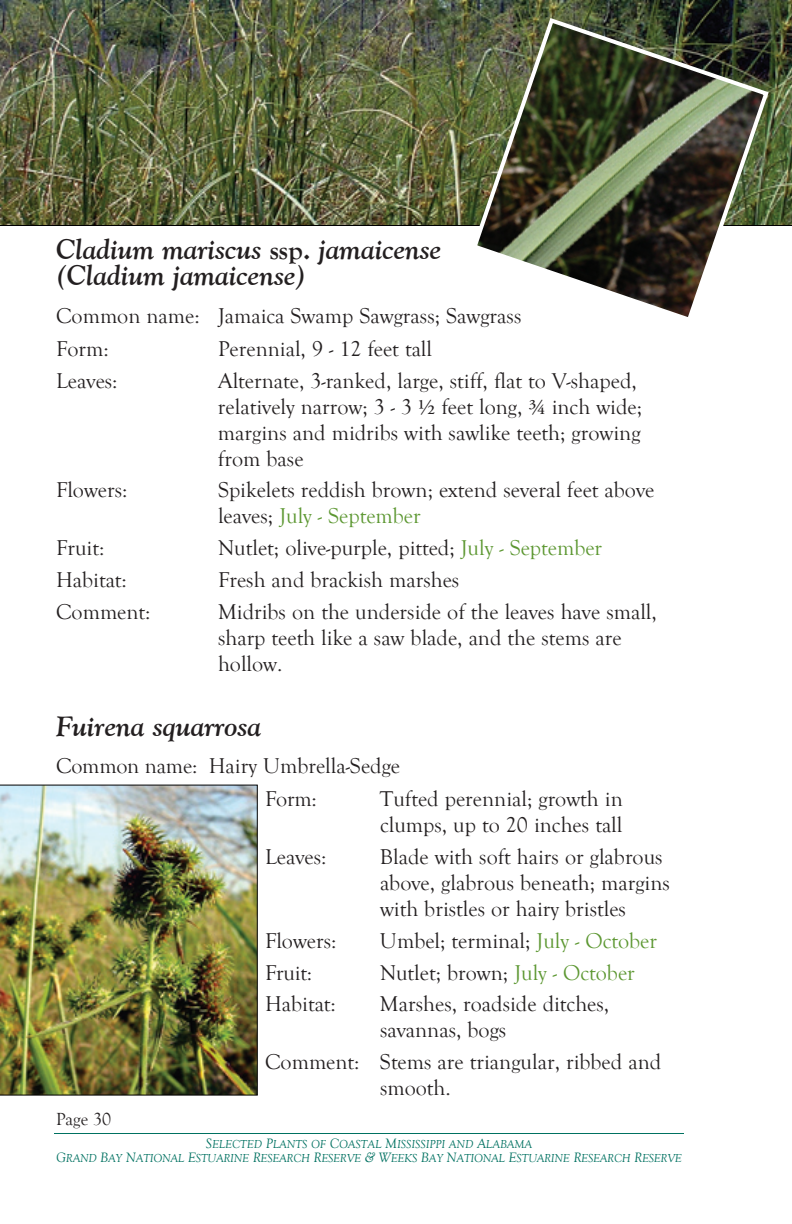
<style>
.page{position:relative;width:792px;height:1224px;background:#fff}
.page>*{position:absolute;margin:0;border:0;box-sizing:border-box;transform-origin:0 0}
.Paragraph_Style_1{font:italic 700 28px/26px "Goudy Old Style BT";color:#231f20}
.common_name{font:22px/26px "Goudy Old Style T";color:#231f20}
.t1{font:18px "Goudy Old Style T";color:#231f20}
.t2{font:11.8px/14px "Goudy Old Style T Italic SC850";letter-spacing:-.01em;color:#007161;text-align:center}
.s1{font-family:"Goudy Old Style T";font-style:normal}
.s2{font-family:"Adobe Garamond Pro"}
.s3{color:#5c9731}
.s4{font-size:14px}
</style>
<div class="page">
<hr style="left:54px;top:1133px;width:630px;height:1px;background:#007161">
<img style="left:0;top:0;width:792px;height:226px">
<img style="left:470px;top:15px;width:301px;height:302px">
<img style="left:0;top:785px;width:258px;height:311px">
<p class="Paragraph_Style_1" style="left:56px;top:236px;width:387px">Cladium mariscus <span class="s1">ssp.</span> jamaicense (Cladium jamaicense)</p>
<p class="common_name" style="left:56px;top:303px;width:467px">Common name: Jamaica Swamp Sawgrass; Sawgrass</p>
<p class="common_name" style="left:56px;top:336px;width:54px">Form:</p>
<p class="common_name" style="left:218px;top:336px;width:216px">Perennial, 9 - 12 feet tall</p>
<p class="common_name" style="left:56px;top:368px;width:63px">Leaves:</p>
<p class="common_name" style="left:218px;top:368px;width:426px">Alternate, 3-ranked, large, stiff, flat to V-shaped, relatively narrow; 3 - 3 <span class="s2">1/2</span> feet long, <span class="s2">3/4</span> inch wide; margins and midribs with sawlike teeth; growing from base</p>
<p class="common_name" style="left:56px;top:478px;width:73px">Flowers:</p>
<p class="common_name" style="left:218px;top:478px;width:438px">Spikelets reddish brown; extend several feet above leaves; <span class="s3">July - September</span></p>
<p class="common_name" style="left:56px;top:535px;width:50px">Fruit:</p>
<p class="common_name" style="left:218px;top:535px;width:386px">Nutlet; olive-purple, pitted; <span class="s3">July - September</span></p>
<p class="common_name" style="left:56px;top:567px;width:72px">Habitat:</p>
<p class="common_name" style="left:218px;top:567px;width:243px">Fresh and brackish marshes</p>
<p class="common_name" style="left:56px;top:599px;width:96px">Comment:</p>
<p class="common_name" style="left:218px;top:599px;width:440px">Midribs on the underside of the leaves have small, sharp teeth like a saw blade, and the stems are hollow.</p>
<p class="Paragraph_Style_1" style="left:56px;top:712px;width:207px">Fuirena squarrosa</p>
<p class="common_name" style="left:56px;top:753px;width:346px">Common name: Hairy Umbrella-Sedge</p>
<p class="common_name" style="left:265px;top:787px;width:53px">Form:</p>
<p class="common_name" style="left:380px;top:787px;width:244px">Tufted perennial; growth in clumps, up to 20 inches tall</p>
<p class="common_name" style="left:265px;top:844px;width:63px">Leaves:</p>
<p class="common_name" style="left:380px;top:844px;width:291px">Blade with soft hairs or glabrous above, glabrous beneath; margins with bristles or hairy bristles</p>
<p class="common_name" style="left:265px;top:928px;width:73px">Flowers:</p>
<p class="common_name" style="left:380px;top:928px;width:279px">Umbel; terminal; <span class="s3">July - October</span></p>
<p class="common_name" style="left:265px;top:960px;width:49px">Fruit:</p>
<p class="common_name" style="left:380px;top:960px;width:256px">Nutlet; brown; <span class="s3">July - October</span></p>
<p class="common_name" style="left:265px;top:992px;width:72px">Habitat:</p>
<p class="common_name" style="left:380px;top:992px;width:231px">Marshes, roadside ditches, savannas, bogs</p>
<p class="common_name" style="left:380px;top:1049px;width:283px;text-indent:-115px">Comment: Stems are triangular, ribbed and smooth.</p>
<p class="t1" style="left:56px;top:1109px;width:57px">Page 30</p>
<p class="t2" style="left:56px;top:1137px;width:627px"><span class="s4">S</span>ELECTED <span class="s4">P</span>LANTS OF <span class="s4">C</span>OASTAL <span class="s4">M</span>ISS ISS IPPI AND <span class="s4">A</span>LABAMA<br><span class="s4">G</span>RAND <span class="s4">B</span>AY <span class="s4">N</span>ATIONAL <span class="s4">E</span>STUARINE <span class="s4">R</span>ESEARCH <span class="s4">R</span>ESERVE <span class="s4">&amp; W</span>EEKS <span class="s4">B</span>AY <span class="s4">N</span>ATIONAL <span class="s4">E</span>STUARINE <span class="s4">R</span>ESEARCH <span class="s4">R</span>ESERVE</p>
</div>
